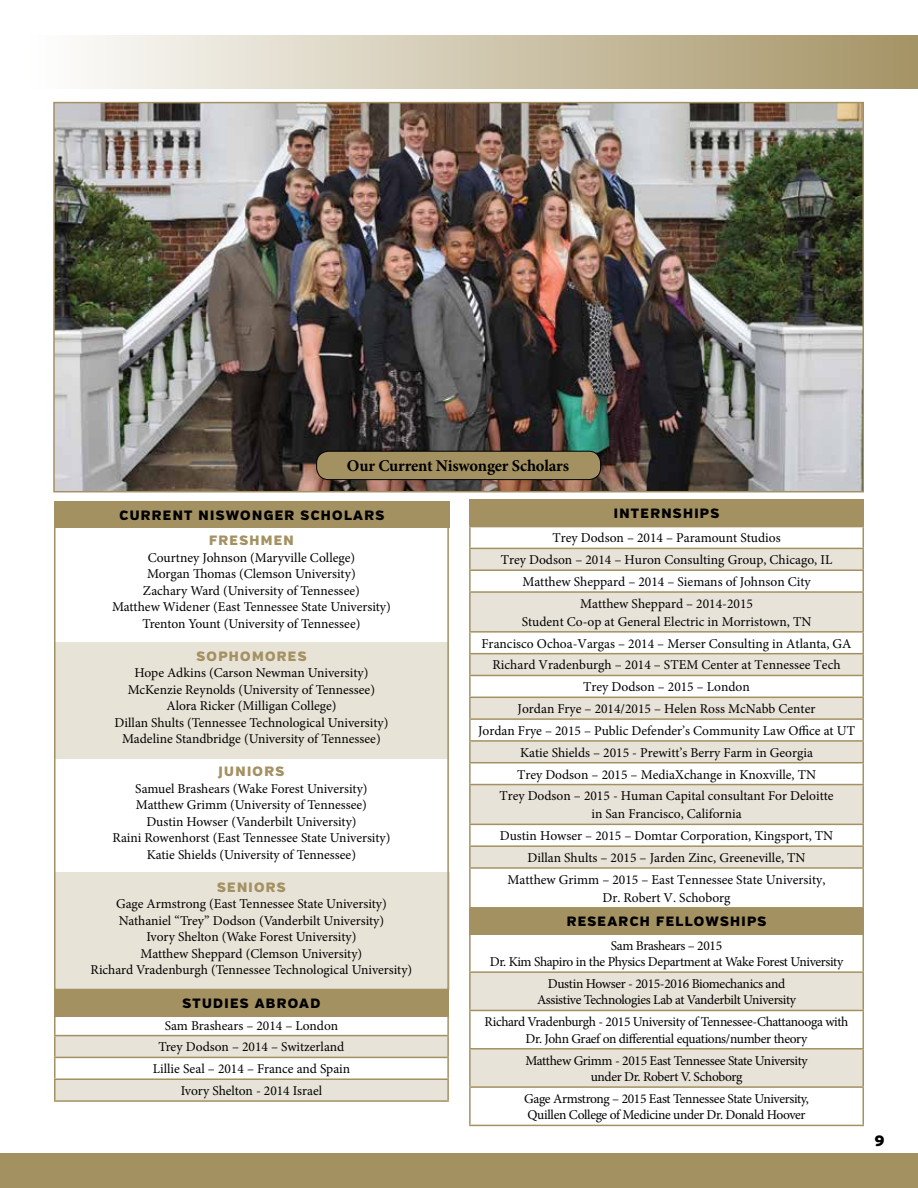
<style>
.page{position:relative;width:918px;height:1188px;background:#fff}
.page>*{position:absolute;margin:0;border:0;box-sizing:border-box;transform-origin:0 0}
.t1{font:700 16.5px "Minion Pro";letter-spacing:-.01em;color:#000}
.t2{font:900 15px "Verb";color:#000}
.t3{font:13.5px/21.8px "Minion Pro";color:#000;text-align:center}
.t4{font:13.5px/16.5px "Minion Pro";letter-spacing:-.025em;color:#000;text-align:center}
.t5{font:13.5px/16.5px "Minion Pro";letter-spacing:-.03em;color:#000;text-align:center}
.t6{font:900 13.5px "Verb";letter-spacing:.1em;color:#000}
.t7{font:900 13.5px "Verb";letter-spacing:.1em;color:#a39161}
</style>
<div class="page">
<div style="left:0;top:1153px;width:918px;height:35px;background:#a39161"></div>
<div style="left:54px;top:642px;width:395px;height:117px;background:#e8e3d7"></div>
<div style="left:55px;top:872px;width:395px;height:118px;background:#e8e3d7"></div>
<img style="left:56px;top:105px;width:805px;height:384px">
<div style="left:53px;top:102px;width:811px;height:390px;border:2px solid #a39161"></div>
<div style="left:54px;top:989px;width:395px;height:27px;background:#a39161"></div>
<div style="left:469px;top:499px;width:395px;height:27px;background:#a39161"></div>
<div style="left:24px;top:36px;width:894px;height:53px;background:linear-gradient(to right,#fff,#a59365)"></div>
<div style="left:54px;top:517px;width:395px;height:473px;border:2px solid #a39161"></div>
<div style="left:469px;top:908px;width:395px;height:27px;background:#a39161"></div>
<svg style="left:471px;top:549px;width:391px;height:318px;fill:#e8e3d8"></svg>
<hr style="left:469px;top:526px;width:395px;height:1px;background:#a39161">
<hr style="left:469px;top:527px;width:2px;height:21px;background:#a39161">
<hr style="left:862px;top:527px;width:2px;height:21px;background:#a39161">
<hr style="left:469px;top:548px;width:395px;height:1px;background:#a39161">
<hr style="left:469px;top:549px;width:2px;height:20px;background:#a39161">
<hr style="left:862px;top:549px;width:2px;height:20px;background:#a39161">
<hr style="left:469px;top:569px;width:395px;height:2px;background:#a39161">
<hr style="left:469px;top:571px;width:2px;height:20px;background:#a39161">
<hr style="left:862px;top:571px;width:2px;height:20px;background:#a39161">
<hr style="left:469px;top:591px;width:395px;height:2px;background:#a39161">
<hr style="left:469px;top:593px;width:2px;height:38px;background:#a39161">
<hr style="left:862px;top:593px;width:2px;height:38px;background:#a39161">
<hr style="left:469px;top:631px;width:395px;height:2px;background:#a39161">
<hr style="left:469px;top:633px;width:2px;height:20px;background:#a39161">
<hr style="left:862px;top:633px;width:2px;height:20px;background:#a39161">
<hr style="left:469px;top:653px;width:395px;height:1px;background:#a39161">
<hr style="left:469px;top:654px;width:2px;height:21px;background:#a39161">
<hr style="left:862px;top:654px;width:2px;height:21px;background:#a39161">
<hr style="left:469px;top:675px;width:395px;height:1px;background:#a39161">
<hr style="left:469px;top:676px;width:2px;height:21px;background:#a39161">
<hr style="left:862px;top:676px;width:2px;height:21px;background:#a39161">
<hr style="left:469px;top:697px;width:395px;height:1px;background:#a39161">
<hr style="left:469px;top:698px;width:2px;height:20px;background:#a39161">
<hr style="left:862px;top:698px;width:2px;height:20px;background:#a39161">
<hr style="left:469px;top:718px;width:395px;height:2px;background:#a39161">
<hr style="left:469px;top:720px;width:2px;height:20px;background:#a39161">
<hr style="left:862px;top:720px;width:2px;height:20px;background:#a39161">
<hr style="left:469px;top:740px;width:395px;height:2px;background:#a39161">
<hr style="left:469px;top:742px;width:2px;height:20px;background:#a39161">
<hr style="left:862px;top:742px;width:2px;height:20px;background:#a39161">
<hr style="left:469px;top:762px;width:395px;height:1px;background:#a39161">
<hr style="left:469px;top:763px;width:2px;height:21px;background:#a39161">
<hr style="left:862px;top:763px;width:2px;height:21px;background:#a39161">
<hr style="left:469px;top:784px;width:395px;height:1px;background:#a39161">
<hr style="left:469px;top:785px;width:2px;height:39px;background:#a39161">
<hr style="left:862px;top:785px;width:2px;height:39px;background:#a39161">
<hr style="left:469px;top:824px;width:395px;height:1px;background:#a39161">
<hr style="left:469px;top:825px;width:2px;height:20px;background:#a39161">
<hr style="left:862px;top:825px;width:2px;height:20px;background:#a39161">
<hr style="left:469px;top:845px;width:395px;height:2px;background:#a39161">
<hr style="left:469px;top:847px;width:2px;height:20px;background:#a39161">
<hr style="left:862px;top:847px;width:2px;height:20px;background:#a39161">
<hr style="left:469px;top:867px;width:395px;height:2px;background:#a39161">
<hr style="left:469px;top:869px;width:2px;height:38px;background:#a39161">
<hr style="left:862px;top:869px;width:2px;height:38px;background:#a39161">
<hr style="left:469px;top:907px;width:395px;height:2px;background:#a39161">
<svg style="left:471px;top:973px;width:391px;height:113px;fill:#e8e3d8"></svg>
<hr style="left:469px;top:935px;width:2px;height:36px;background:#a39161">
<hr style="left:862px;top:935px;width:2px;height:36px;background:#a39161">
<hr style="left:469px;top:971px;width:395px;height:2px;background:#a39161">
<hr style="left:469px;top:973px;width:2px;height:37px;background:#a39161">
<hr style="left:862px;top:973px;width:2px;height:37px;background:#a39161">
<hr style="left:469px;top:1010px;width:395px;height:1px;background:#a39161">
<hr style="left:469px;top:1011px;width:2px;height:37px;background:#a39161">
<hr style="left:862px;top:1011px;width:2px;height:37px;background:#a39161">
<hr style="left:469px;top:1048px;width:395px;height:2px;background:#a39161">
<hr style="left:469px;top:1050px;width:2px;height:36px;background:#a39161">
<hr style="left:862px;top:1050px;width:2px;height:36px;background:#a39161">
<hr style="left:469px;top:1086px;width:395px;height:2px;background:#a39161">
<hr style="left:469px;top:1088px;width:2px;height:37px;background:#a39161">
<hr style="left:862px;top:1088px;width:2px;height:37px;background:#a39161">
<hr style="left:469px;top:1125px;width:395px;height:1px;background:#a39161">
<svg style="left:56px;top:1036px;width:391px;height:64px"></svg>
<hr style="left:54px;top:1015px;width:2px;height:20px;background:#a39161">
<hr style="left:447px;top:1015px;width:2px;height:20px;background:#a39161">
<hr style="left:54px;top:1035px;width:395px;height:1px;background:#a39161">
<hr style="left:54px;top:1036px;width:2px;height:21px;background:#a39161">
<hr style="left:447px;top:1036px;width:2px;height:21px;background:#a39161">
<hr style="left:54px;top:1057px;width:395px;height:1px;background:#a39161">
<hr style="left:54px;top:1058px;width:2px;height:20px;background:#a39161">
<hr style="left:447px;top:1058px;width:2px;height:20px;background:#a39161">
<hr style="left:54px;top:1078px;width:395px;height:2px;background:#a39161">
<hr style="left:54px;top:1080px;width:2px;height:20px;background:#a39161">
<hr style="left:447px;top:1080px;width:2px;height:20px;background:#a39161">
<hr style="left:54px;top:1100px;width:395px;height:2px;background:#a39161">
<div style="left:54px;top:501px;width:396px;height:27px;background:#a39161"></div>
<div style="left:317px;top:451px;width:284px;height:29px;background:#a39161;border-radius:12px"></div>
<div style="left:316px;top:451px;width:285px;height:29px;border:1px solid #000;border-radius:12px"></div>
<p class="t1" style="left:347px;top:455px;width:224px">Our Current Niswonger Scholars</p>
<p class="t6" style="left:120px;top:507px;width:266px">CURRENT NISWONGER SCHOLARS</p>
<p class="t6" style="left:614px;top:505px;width:107px">INTERNSHIPS</p>
<p class="t7" style="left:209px;top:532px;width:86px">FRESHMEN</p>
<p class="t3" style="left:112px;top:549px;width:280px;line-height:16.5px">Courtney Johnson (Maryville College)<br>Morgan Thomas (Clemson University)<br>Zachary Ward (University of Tennessee)<br>Matthew Widener (East Tennessee State University)<br>Trenton Yount (University of Tennessee)</p>
<p class="t7" style="left:196px;top:648px;width:112px">SOPHOMORES</p>
<p class="t3" style="left:114px;top:665px;width:275px;line-height:16.5px">Hope Adkins (Carson Newman University)<br>McKenzie Reynolds (University of Tennessee)<br>Alora Ricker (Milligan College)<br>Dillan Shults (Tennessee Technological University)<br>Madeline Standbridge (University of Tennessee)</p>
<p class="t7" style="left:219px;top:763px;width:67px">JUNIORS</p>
<p class="t3" style="left:112px;top:780px;width:280px;line-height:16.5px">Samuel Brashears (Wake Forest University)<br>Matthew Grimm (University of Tennessee)<br>Dustin Howser (Vanderbilt University)<br>Raini Rowenhorst (East Tennessee State University)<br>Katie Shields (University of Tennessee)</p>
<p class="t7" style="left:217px;top:879px;width:70px">SENIORS</p>
<p class="t3" style="left:91px;top:896px;width:323px;line-height:16.5px">Gage Armstrong (East Tennessee State University)<br>Nathaniel “Trey” Dodson (Vanderbilt University)<br>Ivory Shelton (Wake Forest University)<br>Matthew Sheppard (Clemson University)<br>Richard Vradenburgh (Tennessee Technological University)</p>
<p class="t6" style="left:183px;top:995px;width:139px">STUDIES ABROAD</p>
<p class="t3" style="left:153px;top:1014px;width:199px">Sam Brashears – 2014 – London<br>Trey Dodson – 2014 – Switzerland<br>Lillie Seal – 2014 – France and Spain<br>Ivory Shelton - 2014 Israel</p>
<p class="t3" style="left:501px;top:527px;width:333px">Trey Dodson – 2014 – Paramount Studios<br>Trey Dodson – 2014 – Huron Consulting Group, Chicago, IL Matthew Sheppard – 2014 – Siemans of Johnson City Matthew Sheppard – 2014-2015</p>
<p class="t3" style="left:478px;top:611px;width:379px">Student Co-op at General Electric in Morristown, TN<br>Francisco Ochoa-Vargas – 2014 – Merser Consulting in Atlanta, GA Richard Vradenburgh – 2014 – STEM Center at Tennessee Tech<br>Trey Dodson – 2015 – London<br>Jordan Frye – 2014/2015 – Helen Ross McNabb Center<br>Jordan Frye – 2015 – Public Defender’s Community Law Office at UT Katie Shields – 2015 - Prewitt’s Berry Farm in Georgia<br>Trey Dodson – 2015 – MediaXchange in Knoxville, TN<br>Trey Dodson – 2015 - Human Capital consultant For Deloitte</p>
<p class="t3" style="left:500px;top:803px;width:335px">in San Francisco, California<br>Dustin Howser – 2015 – Domtar Corporation, Kingsport, TN Dillan Shults – 2015 – Jarden Zinc, Greeneville, TN<br>Matthew Grimm – 2015 – East Tennessee State University,</p>
<p class="t3" style="left:603px;top:887px;width:130px">Dr. Robert V. Schoborg</p>
<p class="t5" style="left:490px;top:937px;width:355px">Sam Brashears – 2015<br>Dr. Kim Shapiro in the Physics Department at Wake Forest University</p>
<p class="t4" style="left:537px;top:975px;width:260px">Dustin Howser - 2015-2016 Biomechanics and<br>Assistive Technologies Lab at Vanderbilt University</p>
<p class="t4" style="left:485px;top:1014px;width:365px">Richard Vradenburgh - 2015 University of Tennessee-Chattanooga with<br>Dr. John Graef on differential equations/number theory</p>
<p class="t4" style="left:525px;top:1052px;width:284px">Matthew Grimm - 2015 East Tennessee State University under Dr. Robert V. Schoborg</p>
<p class="t4" style="left:524px;top:1090px;width:286px;text-align:left">Gage Armstrong – 2015 East Tennessee State University,<br>Quillen College of Medicine under Dr. Donald Hoover</p>
<p class="t6" style="left:567px;top:913px;width:201px">RESEARCH FELLOWSHIPS</p>
<p class="t2" style="left:875px;top:1132px;width:11px">9</p>
</div>
